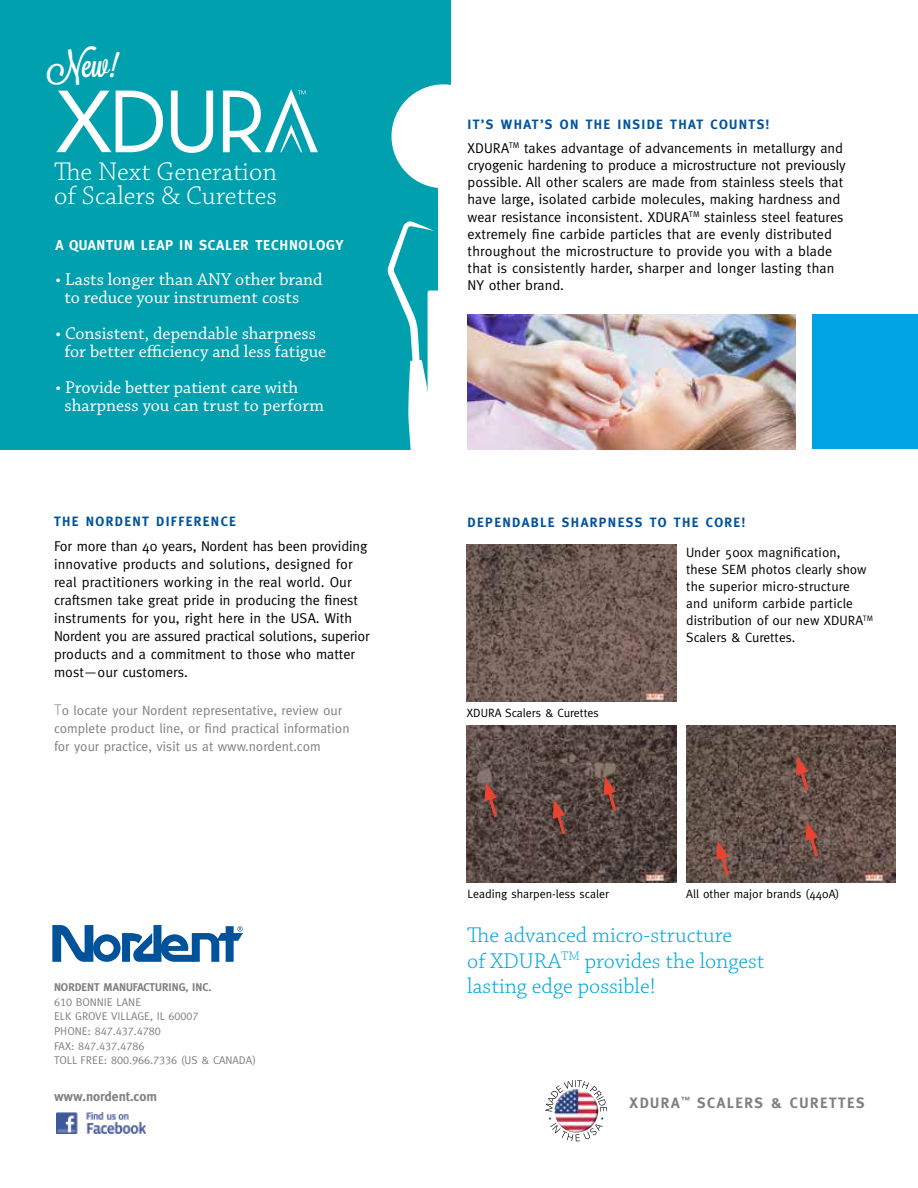
<style>
.page{position:relative;width:918px;height:1188px;background:#fff}
.page>*{position:absolute;margin:0;border:0;box-sizing:border-box;transform-origin:0 0}
.t1{font:34.5px "Lavanderia Sturdy";color:#fff}
.t2{font:300 27px/24px "Chaparral Pro";color:#fff}
.t3{font:300 22.5px/25.5px "Chaparral Pro";color:#00a8e0}
.t4{font:18px/18px "Chaparral Pro";color:#fff}
.t5{font:700 15px "Meta";letter-spacing:.1em;color:#807f83}
.t6{font:14.25px/17.1px "Meta";color:#000}
.t7{font:700 14.25px "Meta";letter-spacing:.05em;color:#fff}
.t8{font:13.5px/17.1px "Meta";letter-spacing:.01em;color:#000}
.t9{font:13.5px/18px "Meta";color:#807f83}
.t10{font:13.5px "Meta Bold Caps";letter-spacing:.1em;color:#00539b}
.t11{font:700 13.5px "Meta";color:#807f83}
.t12{font:12px "Meta";color:#000}
.t13{font:11.25px/14.5px "Meta Caps";color:#807f83}
.t14{font:700 11.25px "Meta";color:#807f83}
.s1{font-family:"Segoe Pro";font-weight:300;font-size:15px}
</style>
<div class="page">
<div style="left:0;top:0;width:450px;height:449px;background:#00a0af"></div>
<svg style="left:387px;top:221px;width:51px;height:228px"></svg>
<div style="left:812px;top:314px;width:106px;height:135px;background:#00a4e4"></div>
<svg style="left:391px;top:84px;width:60px;height:104px"></svg>
<div style="left:438px;top:175px;width:14px;height:280px;background:#fff"></div>
<div style="left:428px;top:291px;width:33px;height:161px;background:#fff;border-radius:2px"></div>
<svg style="left:545px;top:1080px;width:62px;height:61px"></svg>
<img style="left:555px;top:1089px;width:43px;height:44px;border-radius:22px">
<img style="left:56px;top:1113px;width:90px;height:21px">
<img style="left:467px;top:544px;width:209px;height:157px">
<img style="left:467px;top:725px;width:209px;height:157px">
<img style="left:686px;top:725px;width:210px;height:157px">
<svg style="left:806px;top:822px;width:14px;height:38px"></svg>
<svg style="left:716px;top:841px;width:15px;height:38px"></svg>
<svg style="left:604px;top:776px;width:14px;height:38px"></svg>
<svg style="left:485px;top:782px;width:14px;height:38px"></svg>
<svg style="left:553px;top:799px;width:15px;height:39px"></svg>
<svg style="left:796px;top:756px;width:15px;height:38px"></svg>
<img style="left:468px;top:314px;width:327px;height:135px">
<svg style="left:171px;top:91px;width:42px;height:62px"></svg>
<svg style="left:56px;top:91px;width:107px;height:61px"></svg>
<svg style="left:223px;top:89px;width:95px;height:63px"></svg>
<svg style="left:52px;top:925px;width:191px;height:37px"></svg>
<h1 class="t1" style="left:48px;top:45px;width:68px">New!</h1>
<h2 class="t2" style="left:54px;top:161px;width:225px">The Next Generation of Scalers &amp; Curettes</h2>
<p class="t7" style="left:56px;top:237px;width:289px">A QUANTUM LEAP IN SCALER TECHNOLOGY</p>
<p class="t4" style="left:64px;top:271px;width:260px;text-indent:-9px">• Lasts longer than ANY other brand to reduce your instrument costs</p>
<p class="t4" style="left:56px;top:325px;width:272px;text-align:center">• Consistent, dependable sharpness for better efficiency and less fatigue</p>
<p class="t4" style="left:64px;top:379px;width:261px;text-indent:-9px">• Provide better patient care with sharpness you can trust to perform</p>
<p class="t10" style="left:54px;top:514px;width:184px">THE NORDENT DIFFERENCE</p>
<p class="t6" style="left:54px;top:537px;width:317px;line-height:18px">For more than 40 years, Nordent has been providing innovative products and solutions, designed for real practitioners working in the real world. Our craftsmen take great pride in producing the finest instruments for you, right here in the USA. With Nordent you are assured practical solutions, superior products and a commitment to those who matter most—our customers.</p>
<p class="t9" style="left:54px;top:701px;width:297px"><span class="s1">T</span>o locate your Nordent representative, review our complete product line, or find practical information for your practice, visit us at www.nordent.com</p>
<p class="t14" style="left:54px;top:981px;width:159px">NORDENT MANUFACTURING, INC.</p>
<p class="t13" style="left:54px;top:995px;width:204px">610 BONNIE LANE<br>ELK GROVE VILLAGE, IL 60007<br>PHONE: 847.437.4780<br>FAX: 847.437.4786<br>TOLL FREE: 800.966.7336 (US &amp; CANADA)</p>
<p class="t11" style="left:54px;top:1089px;width:105px">www.nordent.com</p>
<p class="t10" style="left:468px;top:117px;width:303px">IT’S WHAT’S ON THE INSIDE THAT COUNTS!</p>
<p class="t6" style="left:468px;top:139px;width:380px">XDURA<sup>TM</sup> takes advantage of advancements in metallurgy and cryogenic hardening to produce a microstructure not previously possible. All other scalers are made from stainless steels that have large, isolated carbide molecules, making hardness and wear resistance inconsistent. XDURA<sup>TM</sup> stainless steel features extremely fine carbide particles that are evenly distributed throughout the microstructure to provide you with a blade that is consistently harder, sharper and longer lasting than NY other brand.</p>
<p class="t10" style="left:468px;top:514px;width:279px">DEPENDABLE SHARPNESS TO THE CORE!</p>
<p class="t12" style="left:467px;top:706px;width:134px">XDURA Scalers &amp; Curettes</p>
<p class="t8" style="left:686px;top:543px;width:188px">Under 500x magnification, these SEM photos clearly show the superior micro-structure and uniform carbide particle distribution of our new XDURA<sup>TM<br></sup>Scalers &amp; Curettes.</p>
<p class="t12" style="left:468px;top:887px;width:143px">Leading sharpen-less scaler</p>
<p class="t12" style="left:686px;top:887px;width:155px">All other major brands (440A)</p>
<h3 class="t3" style="left:467px;top:923px;width:299px">The advanced micro-structure<br>of XDURA<sup>TM</sup> provides the longest lasting edge possible!</h3>
<p class="t5" style="left:630px;top:1094px;width:237px">XDURA<sup>™</sup> SCALERS &amp; CURETTES</p>
</div>
